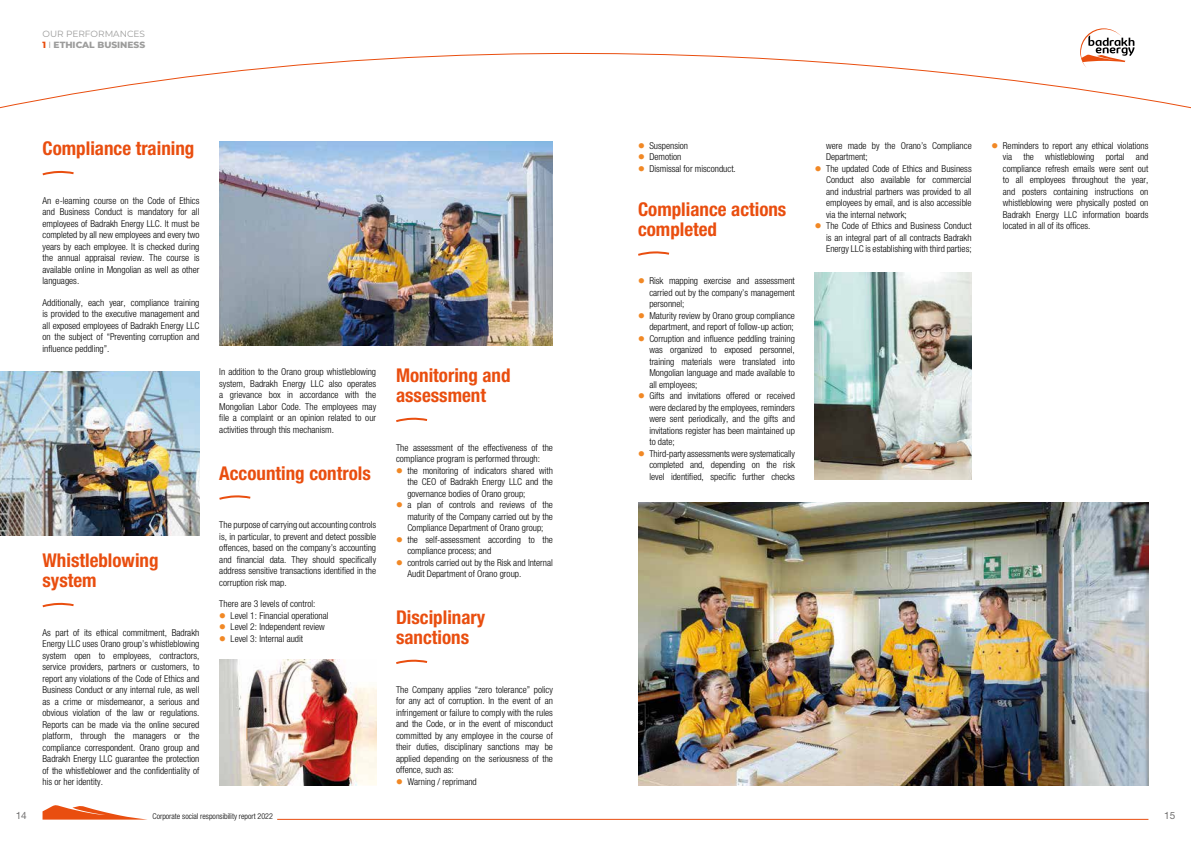
<style>
.page{position:relative;width:1191px;height:842px;background:#fff}
.page>*{position:absolute;margin:0;border:0;box-sizing:border-box;transform-origin:0 0}
.t1{font:700 condensed 19px/20px "Helvetica Neue LT Pro";color:#e94e0f}
.t2{font:10px "Helvetica Neue LT Pro";color:#706f6f}
.t3{font:300 condensed 9.5px/11.5px "Helvetica Neue LT Pro";color:#000;text-align:justify}
.t4{font:9px/10.8px "Montserrat";color:#9d9d9c}
.t5{font:300 condensed 8px "Helvetica Neue LT Pro";color:#000}
.s1{font-weight:800;color:#e94e0f}
.s2{font-weight:800}
.s3{color:#f18825}
</style>
<div class="page">
<svg style="left:43px;top:171px;width:31px;height:4px"></svg>
<svg style="left:43px;top:603px;width:31px;height:4px"></svg>
<svg style="left:219px;top:495px;width:31px;height:5px"></svg>
<svg style="left:396px;top:418px;width:31px;height:4px"></svg>
<svg style="left:396px;top:659px;width:31px;height:5px"></svg>
<svg style="left:0;top:41px;width:1191px;height:68px"></svg>
<div style="left:1080px;top:28px;width:47px;height:48px;background:#fff;border-radius:50%"></div>
<svg style="left:1080px;top:28px;width:54px;height:40px"></svg>
<hr style="left:277px;top:819px;width:871px;height:1px;background:#e94e0f">
<svg style="left:43px;top:805px;width:104px;height:15px"></svg>
<svg style="left:638px;top:251px;width:31px;height:5px"></svg>
<img style="left:638px;top:502px;width:510px;height:283px">
<img style="left:814px;top:272px;width:157px;height:207px">
<img style="left:0;top:371px;width:199px;height:164px">
<img style="left:219px;top:659px;width:157px;height:126px">
<img style="left:219px;top:142px;width:334px;height:204px">
<p class="t4" style="left:43px;top:28px;width:104px">OUR PERFORMANCES<br><span class="s1">1</span> I <span class="s2">ETHICAL BUSINESS</span></p>
<h1 class="t1" style="left:43px;top:138px;width:153px">Compliance training</h1>
<p class="t3" style="left:43px;top:195px;width:158px">An e-learning course on the Code of Ethics and Business Conduct is mandatory for all employees of Badrakh Energy LLC. It must be completed by all new employees and every two years by each employee. It is checked during the annual appraisal review. The course is available online in Mongolian as well as other languages.</p>
<p class="t3" style="left:43px;top:297px;width:158px">Additionally, each year, compliance training is provided to the executive management and all exposed employees of Badrakh Energy LLC on the subject of “Preventing corruption and influence peddling”.</p>
<h1 class="t1" style="left:43px;top:550px;width:118px">Whistleblowing system</h1>
<p class="t3" style="left:43px;top:627px;width:158px">As part of its ethical commitment, Badrakh Energy LLC uses Orano group’s whistleblowing system open to employees, contractors, service providers, partners or customers, to report any violations of the Code of Ethics and Business Conduct or any internal rule, as well as a crime or misdemeanor, a serious and obvious violation of the law or regulations.<br>Reports can be made via the online secured platform, through the managers or the compliance correspondent. Orano group and Badrakh Energy LLC guarantee the protection of the whistleblower and the confidentiality of his or her identity.</p>
<p class="t3" style="left:219px;top:366px;width:158px">In addition to the Orano group whistleblowing system, Badrakh Energy LLC also operates a grievance box in accordance with the Mongolian Labor Code. The employees may file a complaint or an opinion related to our activities through this mechanism.</p>
<h1 class="t1" style="left:219px;top:463px;width:153px">Accounting controls</h1>
<p class="t3" style="left:219px;top:519px;width:158px">The purpose of carrying out accounting controls is, in particular, to prevent and detect possible offences, based on the company’s accounting and financial data. They should specifically address sensitive transactions identified in the corruption risk map.</p>
<p class="t3" style="left:219px;top:598px;width:98px">There are 3 levels of control:</p>
<p class="t3" style="left:219px;top:609px;width:111px"><span class="s3">●</span> Level 1: Financial operational</p>
<p class="t3" style="left:219px;top:621px;width:107px"><span class="s3">●</span> Level 2: Independent review</p>
<p class="t3" style="left:219px;top:632px;width:85px"><span class="s3">●</span> Level 3: Internal audit</p>
<h1 class="t1" style="left:396px;top:365px;width:116px">Monitoring and assessment</h1>
<p class="t3" style="left:396px;top:441px;width:158px">The assessment of the effectiveness of the compliance program is performed through:</p>
<p class="t3" style="left:407px;top:464px;width:147px;text-indent:-11px"><span class="s3">●</span> the monitoring of indicators shared with the CEO of Badrakh Energy LLC and the governance bodies of Orano group;</p>
<p class="t3" style="left:407px;top:499px;width:147px;text-indent:-11px"><span class="s3">●</span> a plan of controls and reviews of the maturity of the Company carried out by the Compliance Department of Orano group;</p>
<p class="t3" style="left:407px;top:533px;width:147px;text-indent:-11px"><span class="s3">●</span> the self-assessment according to the compliance process; and</p>
<p class="t3" style="left:407px;top:556px;width:147px;text-indent:-11px"><span class="s3">●</span> controls carried out by the Risk and Internal<br>Audit Department of Orano group.</p>
<h1 class="t1" style="left:396px;top:607px;width:91px">Disciplinary sanctions</h1>
<p class="t3" style="left:396px;top:683px;width:158px">The Company applies “zero tolerance” policy for any act of corruption. In the event of an infringement or failure to comply with the rules and the Code, or in the event of misconduct committed by any employee in the course of their duties, disciplinary sanctions may be applied depending on the seriousness of the offence, such as:</p>
<p class="t3" style="left:396px;top:775px;width:82px"><span class="s3">●</span> Warning / reprimand</p>
<p class="t3" style="left:638px;top:139px;width:52px"><span class="s3">●</span> Suspension</p>
<p class="t3" style="left:638px;top:151px;width:45px"><span class="s3">●</span> Demotion</p>
<p class="t3" style="left:638px;top:162px;width:99px"><span class="s3">●</span> Dismissal for misconduct.</p>
<h1 class="t1" style="left:638px;top:199px;width:150px">Compliance actions completed</h1>
<p class="t3" style="left:649px;top:275px;width:147px;text-indent:-11px"><span class="s3">●</span> Risk mapping exercise and assessment carried out by the company’s management personnel;</p>
<p class="t3" style="left:638px;top:310px;width:158px;text-align:right"><span class="s3">●</span> Maturity review by Orano group compliance department, and report of follow-up action;</p>
<p class="t3" style="left:649px;top:333px;width:147px;text-indent:-11px"><span class="s3">●</span> Corruption and influence peddling training was organized to exposed personnel, training materials were translated into Mongolian language and made available to all employees;</p>
<p class="t3" style="left:649px;top:390px;width:147px;text-indent:-11px"><span class="s3">●</span> Gifts and invitations offered or received were declared by the employees, reminders were sent periodically, and the gifts and invitations register has been maintained up to date;</p>
<p class="t3" style="left:649px;top:448px;width:147px;text-indent:-11px"><span class="s3">●</span> Third-party assessments were systematically completed and, depending on the risk level identified, specific further checks</p>
<p class="t3" style="left:826px;top:139px;width:147px">were made by the Orano’s Compliance<br>Department;</p>
<p class="t3" style="left:826px;top:162px;width:147px;text-indent:-11px"><span class="s3">●</span> The updated Code of Ethics and Business Conduct also available for commercial and industrial partners was provided to all employees by email, and is also accessible via the internal network;</p>
<p class="t3" style="left:826px;top:220px;width:147px;text-indent:-11px"><span class="s3">●</span> The Code of Ethics and Business Conduct is an integral part of all contracts Badrakh Energy LLC is establishing with third parties;</p>
<p class="t3" style="left:1003px;top:139px;width:147px;text-indent:-11px"><span class="s3">●</span> Reminders to report any ethical violations via the whistleblowing portal and compliance refresh emails were sent out to all employees throughout the year, and posters containing instructions on whistleblowing were physically posted on Badrakh Energy LLC information boards located in all of its offices.</p>
<p class="t2" style="left:16px;top:809px;width:13px">14</p>
<p class="t5" style="left:153px;top:811px;width:122px">Corporate social responsibility report 2022</p>
<p class="t2" style="left:1164px;top:809px;width:13px">15</p>
</div>
